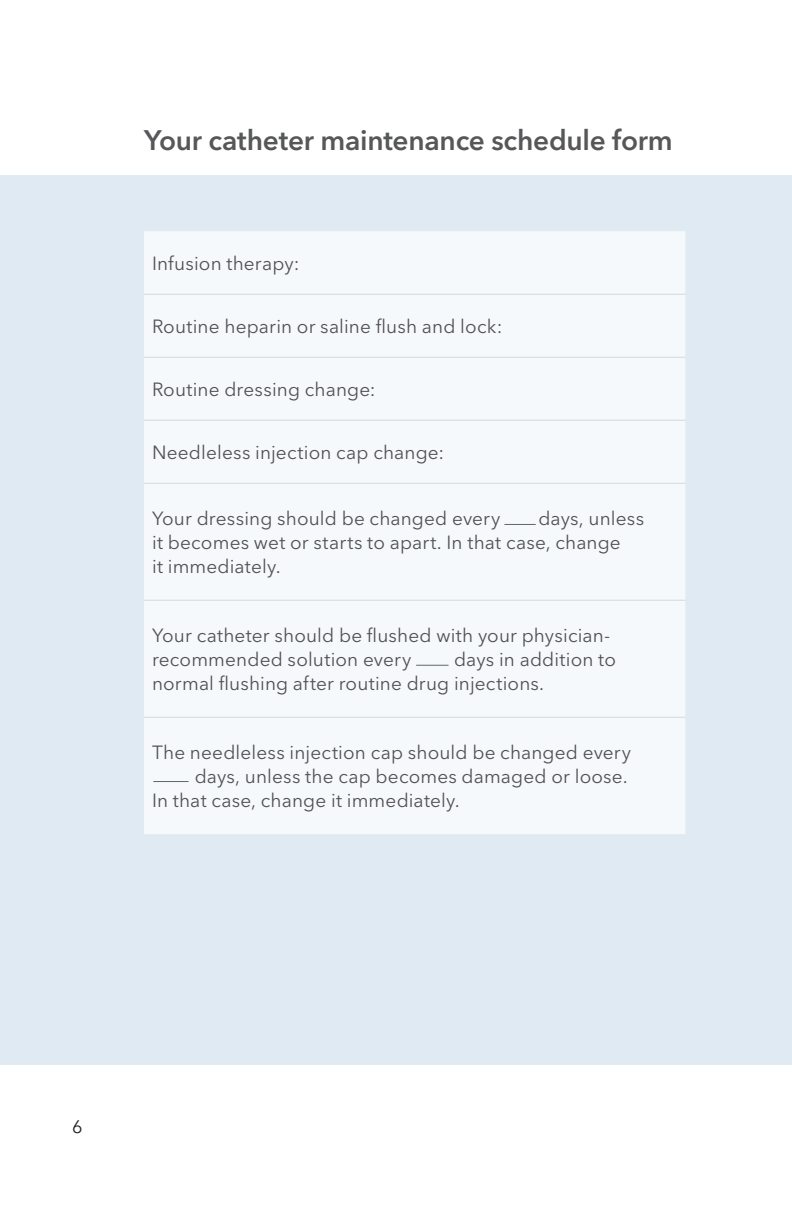
<style>
.page{position:relative;width:792px;height:1224px;background:#fff}
.page>*{position:absolute;margin:0;border:0;box-sizing:border-box;transform-origin:0 0}
.t1{font:600 28px "Avenir Next LT Pro";letter-spacing:-.01em;color:#565759}
.t2{font:19px/24px "Avenir Next LT Pro";letter-spacing:.01em;color:#231f20}
.t3{font:18px "Avenir Next LT Pro";color:#231f20}
</style>
<div class="page">
<div style="left:0;top:175px;width:792px;height:889px;background:#dfeaf2"></div>
<div style="left:144px;top:231px;width:541px;height:603px;background:#f6f9fb"></div>
<hr style="left:144px;top:294px;width:541px;height:1px;background:#d1d3d4">
<hr style="left:144px;top:357px;width:541px;height:1px;background:#d1d3d4">
<hr style="left:144px;top:420px;width:541px;height:1px;background:#d1d3d4">
<hr style="left:144px;top:483px;width:541px;height:1px;background:#d1d3d4">
<hr style="left:144px;top:600px;width:541px;height:1px;background:#d1d3d4">
<hr style="left:144px;top:717px;width:541px;height:1px;background:#d1d3d4">
<hr style="left:504px;top:524px;width:32px;height:1px;background:#636466">
<hr style="left:416px;top:665px;width:33px;height:1px;background:#636466">
<hr style="left:153px;top:781px;width:36px;height:1px;background:#636466">
<h1 class="t1" style="left:144px;top:123px;width:530px">Your catheter maintenance schedule form</h1>
<p class="t2" style="left:152px;top:251px;width:149px">Infusion therapy:</p>
<p class="t2" style="left:152px;top:314px;width:352px">Routine heparin or saline flush and lock:</p>
<p class="t2" style="left:152px;top:377px;width:225px">Routine dressing change:</p>
<p class="t2" style="left:152px;top:440px;width:294px">Needleless injection cap change:</p>
<p class="t2" style="left:152px;top:506px;width:350px">Your dressing should be changed every</p>
<p class="t2" style="left:152px;top:506px;width:494px;text-indent:386px">days, unless it becomes wet or starts to apart. In that case, change<br>it immediately.</p>
<p class="t2" style="left:152px;top:623px;width:460px">Your catheter should be flushed with your physician&shy;recommended solution every</p>
<p class="t2" style="left:152px;top:647px;width:465px;text-indent:302px">days in addition to normal flushing after routine drug injections.</p>
<p class="t2" style="left:152px;top:740px;width:481px">The needleless injection cap should be changed every</p>
<p class="t2" style="left:195px;top:764px;width:434px">days, unless the cap becomes damaged or loose.</p>
<p class="t2" style="left:152px;top:788px;width:309px">In that case, change it immediately.</p>
<p class="t3" style="left:72px;top:1116px;width:12px">6</p>
</div>
